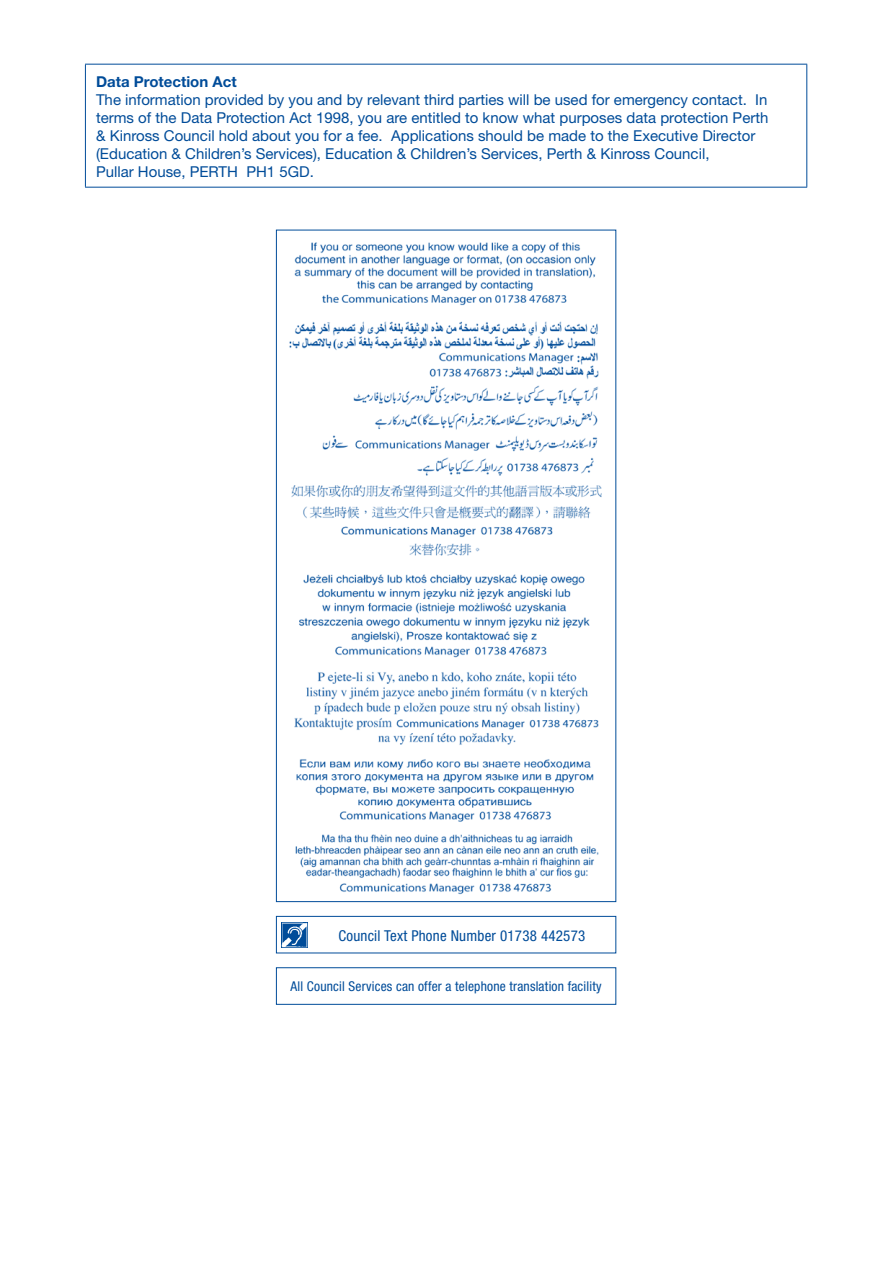
<style>
.page{position:relative;width:893px;height:1263px;background:#fff}
.page>*{position:absolute;margin:0;border:0;box-sizing:border-box;transform-origin:0 0}
.t1{font:15px/18px "Helvetica Neue";color:#004c99}
.t2{font:condensed 15px "Helvetica Neue";letter-spacing:.015em;color:#004c99}
.t3{font:700 15px "Helvetica Neue";color:#004c99}
.t4{font:condensed 13.5px "Helvetica Neue";letter-spacing:.015em;color:#004c99}
</style>
<div class="page">
<hr style="left:85px;top:64px;width:722px;height:1px;background:#004c99">
<hr style="left:85px;top:65px;width:1px;height:122px;background:#004c99">
<hr style="left:806px;top:65px;width:1px;height:122px;background:#004c99">
<hr style="left:85px;top:187px;width:722px;height:1px;background:#004c99">
<img style="left:289px;top:242px;width:313px;height:653px">
<div style="left:276px;top:916px;width:340px;height:37px;background:#fff;border:1px solid #004c99"></div>
<img style="left:281px;top:923px;width:27px;height:24px">
<div style="left:276px;top:967px;width:340px;height:38px;border:1px solid #004c99"></div>
<p class="t3" style="left:96px;top:72px;width:142px">Data Protection Act</p>
<p class="t1" style="left:96px;top:90px;width:674px">The information provided by you and by relevant third parties will be used for emergency contact. In terms of the Data Protection Act 1998, you are entitled to know what purposes data protection Perth &amp; Kinross Council hold about you for a fee. Applications should be made to the Executive Director (Education &amp; Children’s Services), Education &amp; Children’s Services, Perth &amp; Kinross Council,<br>Pullar House, PERTH PH1 5GD.</p>
<p class="t2" style="left:338px;top:926px;width:248px">Council Text Phone Number 01738 442573</p>
<p class="t4" style="left:291px;top:979px;width:312px">All Council Services can offer a telephone translation facility</p>
</div>
